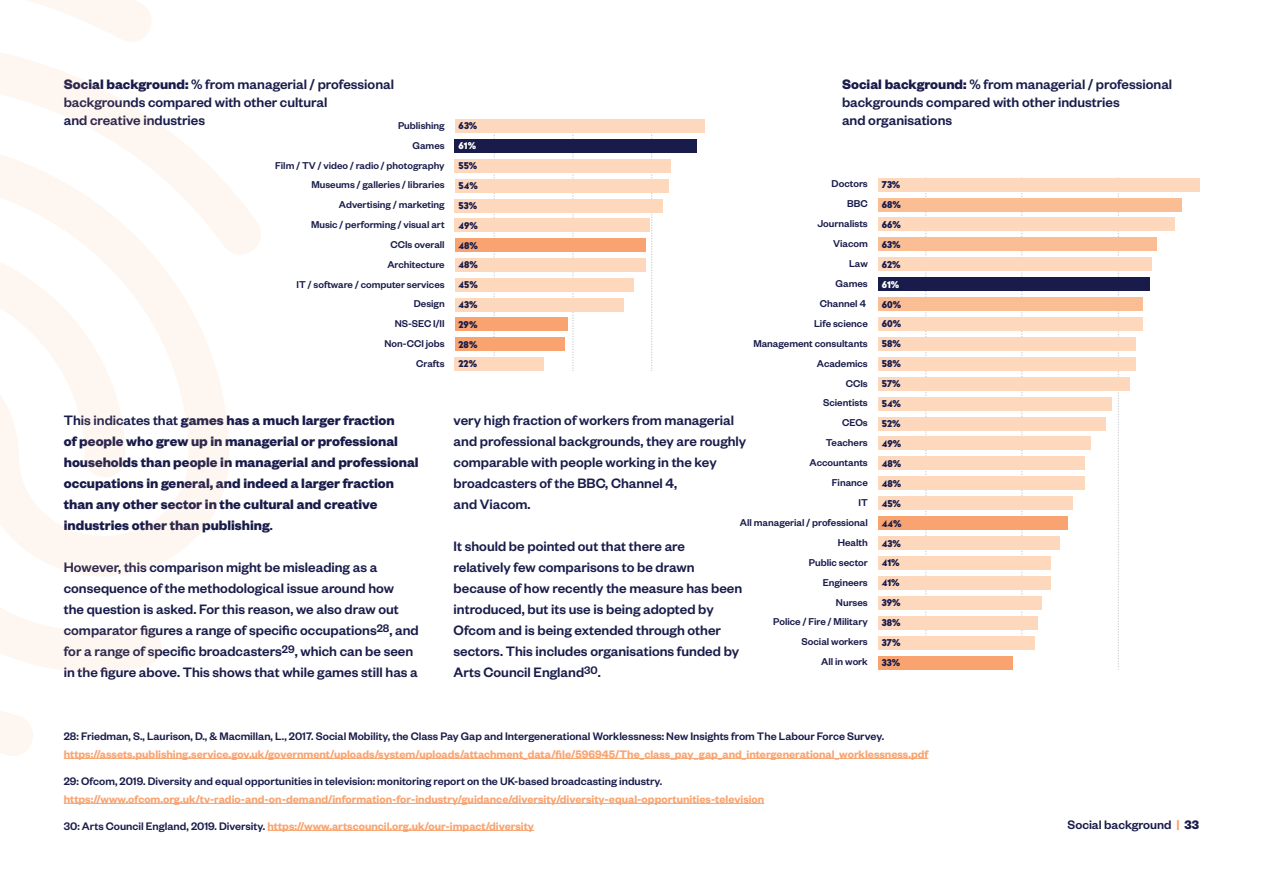
<style>
.page{position:relative;width:1263px;height:893px;background:#fff}
.page>*{position:absolute;margin:0;border:0;box-sizing:border-box;transform-origin:0 0}
.t1{font:500 15px/21px "Founders Grotesk";color:#191c4a}
.t2{font:700 15px/21px "Founders Grotesk";color:#191c4a}
.t3{font:500 13.5px "Founders Grotesk";color:#191c4a}
.t4{font:600 12px "Founders Grotesk";color:#f9a470}
.t5{font:500 12px "Founders Grotesk";color:#191c4a}
.t6{font:500 10.95px/20px "Founders Grotesk";color:#191c4a;text-align:right}
.t7{font:900 9.3px/20px "Radikal";color:#191c4a;text-align:justify}
.t8{font:900 9.3px "Radikal";color:#fff}
.s1{font-weight:700}
.s2{font-weight:500}
.s3{font-weight:500;color:#191c4a}
.s4{font-weight:700;color:#f9a470}
</style>
<div class="page">
<hr style="left:64px;top:758px;width:864px;height:1px;background:#f9a470">
<hr style="left:64px;top:803px;width:700px;height:1px;background:#f9a470">
<hr style="left:267px;top:830px;width:267px;height:1px;background:#f9a470">
<svg style="left:494px;top:133px;width:1px;height:223px"></svg>
<svg style="left:651px;top:133px;width:1px;height:238px"></svg>
<svg style="left:573px;top:135px;width:1px;height:236px"></svg>
<div style="left:455px;top:120px;width:249px;height:13px;background:#fdd8bd"></div>
<div style="left:455px;top:139px;width:242px;height:14px;background:#191c4a"></div>
<div style="left:455px;top:159px;width:216px;height:13px;background:#fdd8bd"></div>
<div style="left:455px;top:179px;width:213px;height:13px;background:#fdd8bd"></div>
<div style="left:455px;top:199px;width:208px;height:13px;background:#fdd8bd"></div>
<div style="left:455px;top:219px;width:195px;height:13px;background:#fdd8bd"></div>
<div style="left:455px;top:239px;width:191px;height:13px;background:#f9a470"></div>
<div style="left:455px;top:258px;width:191px;height:14px;background:#fdd8bd"></div>
<div style="left:455px;top:278px;width:178px;height:13px;background:#fdd8bd"></div>
<div style="left:455px;top:298px;width:169px;height:13px;background:#fdd8bd"></div>
<div style="left:455px;top:318px;width:112px;height:13px;background:#f9a470"></div>
<div style="left:455px;top:338px;width:109px;height:13px;background:#f9a470"></div>
<div style="left:455px;top:357px;width:89px;height:14px;background:#fdd8bd"></div>
<svg style="left:1118px;top:191px;width:1px;height:479px"></svg>
<svg style="left:1021px;top:191px;width:1px;height:459px"></svg>
<svg style="left:926px;top:191px;width:1px;height:459px"></svg>
<div style="left:878px;top:178px;width:321px;height:13px;background:#fdd8bd"></div>
<div style="left:878px;top:198px;width:303px;height:13px;background:#fbbe94"></div>
<div style="left:878px;top:218px;width:296px;height:13px;background:#fdd8bd"></div>
<div style="left:878px;top:238px;width:279px;height:13px;background:#fbbe94"></div>
<div style="left:878px;top:258px;width:273px;height:13px;background:#fdd8bd"></div>
<div style="left:878px;top:278px;width:272px;height:13px;background:#191c4a"></div>
<div style="left:878px;top:297px;width:264px;height:14px;background:#fbbe94"></div>
<div style="left:878px;top:317px;width:264px;height:14px;background:#fdd8bd"></div>
<div style="left:878px;top:337px;width:258px;height:14px;background:#fdd8bd"></div>
<div style="left:878px;top:357px;width:258px;height:13px;background:#fdd8bd"></div>
<div style="left:878px;top:377px;width:251px;height:13px;background:#fdd8bd"></div>
<div style="left:878px;top:397px;width:234px;height:13px;background:#fdd8bd"></div>
<div style="left:878px;top:417px;width:228px;height:13px;background:#fdd8bd"></div>
<div style="left:878px;top:437px;width:212px;height:13px;background:#fdd8bd"></div>
<div style="left:878px;top:457px;width:207px;height:13px;background:#fdd8bd"></div>
<div style="left:878px;top:477px;width:207px;height:13px;background:#fdd8bd"></div>
<div style="left:878px;top:497px;width:194px;height:13px;background:#fdd8bd"></div>
<div style="left:878px;top:516px;width:190px;height:14px;background:#f9a470"></div>
<div style="left:878px;top:536px;width:182px;height:14px;background:#fdd8bd"></div>
<div style="left:878px;top:556px;width:172px;height:14px;background:#fdd8bd"></div>
<div style="left:878px;top:576px;width:172px;height:13px;background:#fdd8bd"></div>
<div style="left:878px;top:596px;width:163px;height:13px;background:#fdd8bd"></div>
<div style="left:878px;top:616px;width:160px;height:13px;background:#fdd8bd"></div>
<div style="left:878px;top:656px;width:135px;height:13px;background:#f9a470"></div>
<div style="left:878px;top:636px;width:157px;height:13px;background:#fdd8bd"></div>
<svg style="left:0;top:0;width:261px;height:756px"></svg>
<p class="t1" style="left:64px;top:74px;width:332px;line-height:18px"><span class="s1">Social background:</span> % from managerial / professional backgrounds compared with other cultural<br>and creative industries</p>
<p class="t6" style="left:275px;top:115px;width:171px">Publishing<br>Games<br>Film / TV / video / radio / photography<br>Museums / galleries / libraries<br>Advertising / marketing<br>Music / performing / visual art<br>CCIs overall<br>Architecture<br>IT / software / computer services<br>Design<br>NS-SEC I/II<br>Non-CCI jobs</p>
<p class="t7" style="left:459px;top:116px;width:20px">63%</p>
<p class="t8" style="left:459px;top:139px;width:19px">61%</p>
<p class="t7" style="left:459px;top:155px;width:21px">55% 54% 53% 49% 48% 48% 45% 43% 29% 28%</p>
<p class="t6" style="left:416px;top:353px;width:30px">Crafts</p>
<p class="t7" style="left:459px;top:353px;width:20px">22%</p>
<p class="t1" style="left:842px;top:74px;width:332px;line-height:18px"><span class="s1">Social background:</span> % from managerial / professional backgrounds compared with other industries<br>and organisations</p>
<p class="t6" style="left:753px;top:173px;width:116px">Doctors<br>BBC<br>Journalists<br>Viacom<br>Law<br>Games<br>Channel 4<br>Life science<br>Management consultants<br>Academics<br>CCIs<br>Scientists</p>
<p class="t7" style="left:882px;top:174px;width:21px">73% 68% 66% 63% 62%</p>
<p class="t8" style="left:882px;top:277px;width:19px">61%</p>
<p class="t7" style="left:882px;top:294px;width:21px">60% 60% 58% 58% 57% 54%</p>
<p class="t2" style="left:64px;top:408px;width:356px"><span class="s2">This indicates that</span> games has a much larger fraction<br>of people who grew up in managerial or professional households than people in managerial and professional occupations in general, and indeed a larger fraction than any other sector in the cultural and creative industries other than publishing<span class="s2">.</span></p>
<p class="t1" style="left:64px;top:555px;width:356px">However, this comparison might be misleading as a consequence of the methodological issue around how<br>the question is asked. For this reason, we also draw out comparator figures a range of specific occupations<sup>28</sup>, and for a range of specific broadcasters<sup>29</sup>, which can be seen in the figure above. This shows that while games still has a</p>
<p class="t1" style="left:454px;top:408px;width:294px">very high fraction of workers from managerial and professional backgrounds, they are roughly comparable with people working in the key broadcasters of the BBC, Channel 4,<br>and Viacom.</p>
<p class="t1" style="left:454px;top:534px;width:290px">It should be pointed out that there are relatively few comparisons to be drawn because of how recently the measure has been introduced, but its use is being adopted by Ofcom and is being extended through other sectors. This includes organisations funded by Arts Council England<sup>30</sup>.</p>
<p class="t6" style="left:740px;top:412px;width:130px">CEOs<br>Teachers<br>Accountants<br>Finance<br>IT<br>All managerial / professional<br>Health<br>Public sector<br>Engineers<br>Nurses<br>Police / Fire / Military</p>
<p class="t7" style="left:882px;top:413px;width:21px;text-align:left">52%<br>49%<br>48%<br>48%<br>45%<br>44%<br>43%<br>41%<br>41%<br>39%<br>38%</p>
<p class="t6" style="left:821px;top:651px;width:48px">All in work</p>
<p class="t7" style="left:882px;top:652px;width:20px">33%</p>
<p class="t6" style="left:801px;top:631px;width:68px">Social workers</p>
<p class="t7" style="left:882px;top:632px;width:20px">37%</p>
<p class="t5" style="left:64px;top:728px;width:822px">28: Friedman, S., Laurison, D., &amp; Macmillan, L., 2017. Social Mobility, the Class Pay Gap and Intergenerational Worklessness: New Insights from The Labour Force Survey.</p>
<p class="t4" style="left:64px;top:746px;width:866px">https://assets.publishing.service.gov.uk/government/uploads/system/uploads/attachment_data/file/596945/The_class_pay_gap_and_intergenerational_worklessness.pdf</p>
<p class="t5" style="left:64px;top:773px;width:600px">29: Ofcom, 2019. Diversity and equal opportunities in television: monitoring report on the UK-based broadcasting industry.</p>
<p class="t4" style="left:64px;top:791px;width:702px">https://www.ofcom.org.uk/tv-radio-and-on-demand/information-for-industry/guidance/diversity/diversity-equal-opportunities-television</p>
<p class="t4" style="left:64px;top:818px;width:472px"><span class="s3">30: Arts Council England, 2019. Diversity.</span> https://www.artscouncil.org.uk/our-impact/diversity</p>
<p class="t3" style="left:1067px;top:817px;width:133px">Social background <span class="s4">|</span> <span class="s1">33</span></p>
</div>
